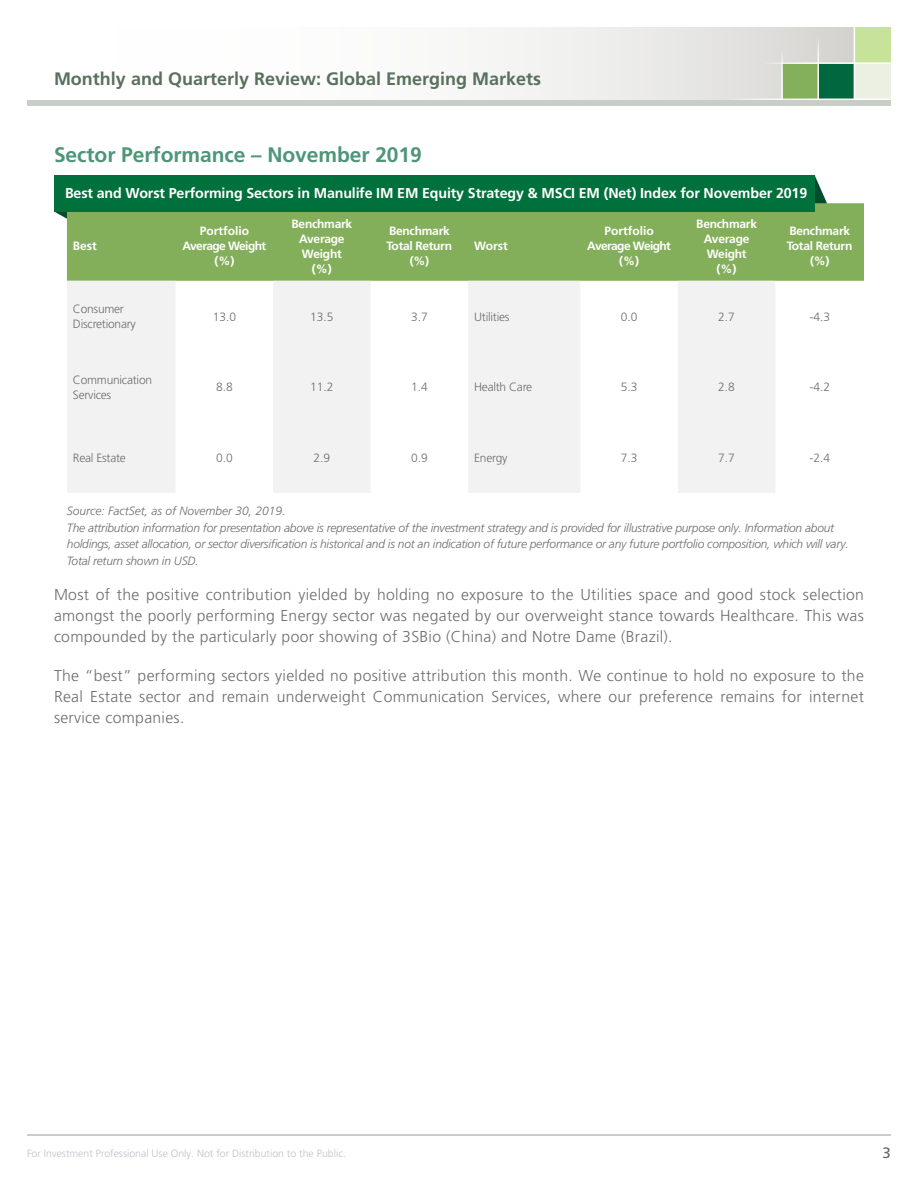
<style>
.page{position:relative;width:918px;height:1188px;background:#fff}
.page>*{position:absolute;margin:0;border:0;box-sizing:border-box;transform-origin:0 0}
.t1{font:700 21px "Frutiger LT Pro";letter-spacing:-.005em;color:#4d9677}
.t2{font:700 18px "Frutiger LT Pro";color:#59705d}
.t3{font:300 15.75px/21px "Frutiger LT Pro";letter-spacing:.02em;color:#6d6e71;text-align:justify}
.t4{font:15px "Frutiger LT Pro";color:#636466}
.t5{font:700 14.25px "Frutiger LT Pro";letter-spacing:-.01em;color:#fff}
.t6{font:italic 300 12px/16.5px "Frutiger LT Pro";letter-spacing:-.02em;color:#6d6e71}
.t7{font:300 12px/14.4px "Frutiger LT Pro";letter-spacing:-.02em;color:#6d6e71}
.t8{font:700 12px/15px "Frutiger LT Pro";letter-spacing:-.02em;color:#fff;text-align:center}
.t9{font:700 12px/15px "Frutiger LT Pro";letter-spacing:-.05em;color:#fff;text-align:center}
.t10{font:300 10.5px "Frutiger LT Pro";color:#bdc1c7}
</style>
<div class="page">
<hr style="left:27px;top:1134px;width:864px;height:2px;background:#c9cdc7">
<div style="left:27px;top:27px;width:864px;height:74px;background:linear-gradient(to right,#fff,#dcdcd9)"></div>
<div style="left:818px;top:63px;width:37px;height:36px;background:#00673e"></div>
<div style="left:855px;top:63px;width:36px;height:36px;background:#ebf0e3"></div>
<div style="left:782px;top:64px;width:36px;height:36px;background:#84af5b"></div>
<div style="left:855px;top:27px;width:36px;height:36px;background:#c7e299"></div>
<hr style="left:763px;top:62px;width:128px;height:2px;background:#fff">
<hr style="left:854px;top:27px;width:1px;height:73px;background:#fff">
<hr style="left:781px;top:51px;width:2px;height:49px;background:#fff">
<hr style="left:818px;top:37px;width:1px;height:63px;background:#fff">
<hr style="left:727px;top:99px;width:164px;height:1px;background:#fff">
<div style="left:27px;top:100px;width:864px;height:6px;background:#c9cdc7"></div>
<svg style="left:55px;top:212px;width:12px;height:7px"></svg>
<svg style="left:815px;top:176px;width:12px;height:27px"></svg>
<div style="left:67px;top:203px;width:797px;height:78px;background:#84af5a"></div>
<div style="left:67px;top:281px;width:108px;height:212px;background:#f2f2f2"></div>
<div style="left:273px;top:281px;width:97px;height:212px;background:#f2f2f2"></div>
<div style="left:468px;top:281px;width:112px;height:212px;background:#f2f2f2"></div>
<div style="left:678px;top:281px;width:97px;height:212px;background:#f2f2f2"></div>
<div style="left:54px;top:175px;width:761px;height:37px;background:#00703c"></div>
<p class="t2" style="left:54px;top:68px;width:489px">Monthly and Quarterly Review: Global Emerging Markets</p>
<h1 class="t1" style="left:54px;top:143px;width:369px">Sector Performance – November 2019</h1>
<p class="t5" style="left:65px;top:185px;width:744px">Best and Worst Performing Sectors in Manulife IM EM Equity Strategy &amp; MSCI EM (Net) Index for November 2019</p>
<p class="t8" style="left:73px;top:239px;width:25px">Best</p>
<p class="t9" style="left:183px;top:224px;width:85px">Portfolio<br>Average Weight (%)</p>
<p class="t8" style="left:291px;top:216px;width:62px">Benchmark<br>Average<br>Weight (%)</p>
<p class="t8" style="left:387px;top:224px;width:67px">Benchmark<br>Total Return (%)</p>
<p class="t8" style="left:474px;top:239px;width:35px">Worst</p>
<p class="t9" style="left:587px;top:224px;width:85px">Portfolio<br>Average Weight (%)</p>
<p class="t8" style="left:696px;top:216px;width:62px">Benchmark<br>Average<br>Weight (%)</p>
<p class="t8" style="left:787px;top:224px;width:67px">Benchmark<br>Total Return (%)</p>
<p class="t7" style="left:73px;top:302px;width:64px">Consumer<br>Discretionary</p>
<p class="t7" style="left:213px;top:309px;width:25px">13.0</p>
<p class="t7" style="left:310px;top:309px;width:25px">13.5</p>
<p class="t7" style="left:411px;top:309px;width:18px">3.7</p>
<p class="t7" style="left:474px;top:309px;width:37px">Utilities</p>
<p class="t7" style="left:621px;top:309px;width:18px">0.0</p>
<p class="t7" style="left:718px;top:309px;width:18px">2.7</p>
<p class="t7" style="left:809px;top:309px;width:22px">-4.3</p>
<p class="t7" style="left:73px;top:373px;width:81px">Communication<br>Services</p>
<p class="t7" style="left:216px;top:380px;width:18px">8.8</p>
<p class="t7" style="left:310px;top:380px;width:25px">11.2</p>
<p class="t7" style="left:411px;top:380px;width:18px">1.4</p>
<p class="t7" style="left:474px;top:380px;width:60px">Health Care</p>
<p class="t7" style="left:621px;top:380px;width:18px">5.3</p>
<p class="t7" style="left:718px;top:380px;width:18px">2.8</p>
<p class="t7" style="left:809px;top:380px;width:22px">-4.2</p>
<p class="t7" style="left:73px;top:451px;width:54px">Real Estate</p>
<p class="t7" style="left:216px;top:451px;width:18px">0.0</p>
<p class="t7" style="left:314px;top:451px;width:18px">2.9</p>
<p class="t7" style="left:411px;top:451px;width:18px">0.9</p>
<p class="t7" style="left:474px;top:451px;width:35px">Energy</p>
<p class="t7" style="left:621px;top:451px;width:18px">7.3</p>
<p class="t7" style="left:718px;top:451px;width:18px">7.7</p>
<p class="t7" style="left:809px;top:451px;width:22px">-2.4</p>
<p class="t6" style="left:67px;top:503px;width:783px">Source: FactSet, as of November 30, 2019.<br>The attribution information for presentation above is representative of the investment strategy and is provided for illustrative purpose only. Information about holdings, asset allocation, or sector diversification is historical and is not an indication of future performance or any future portfolio composition, which will vary.<br>Total return shown in USD.</p>
<p class="t3" style="left:54px;top:584px;width:812px">Most of the positive contribution yielded by holding no exposure to the Utilities space and good stock selection amongst the poorly performing Energy sector was negated by our overweight stance towards Healthcare. This was compounded by the particularly poor showing of 3SBio (China) and Notre Dame (Brazil).</p>
<p class="t3" style="left:54px;top:665px;width:811px">The “best” performing sectors yielded no positive attribution this month. We continue to hold no exposure to the Real Estate sector and remain underweight Communication Services, where our preference remains for internet service companies.</p>
<p class="t10" style="left:27px;top:1147px;width:320px">For Investment Professional Use Only. Not for Distribution to the Public.</p>
<p class="t4" style="left:883px;top:1144px;width:10px">3</p>
</div>
